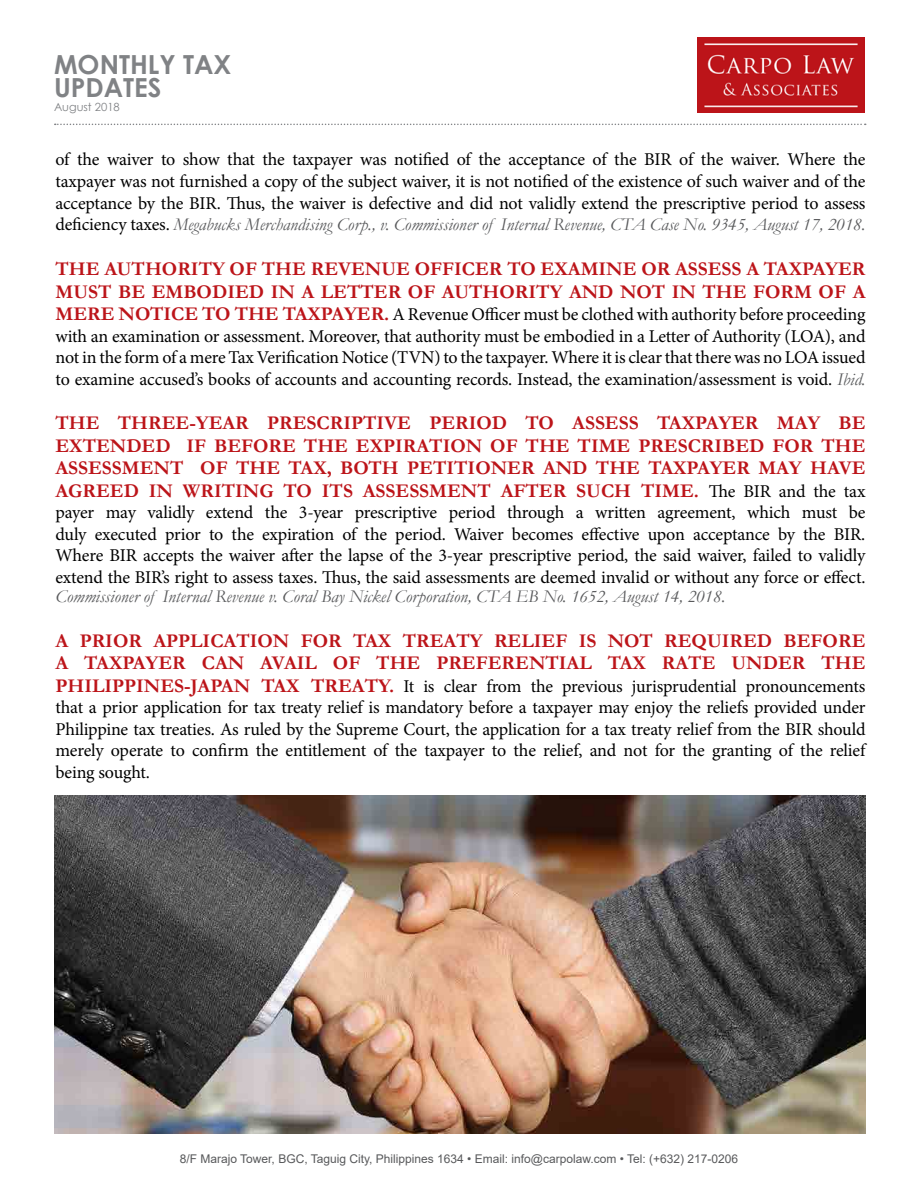
<style>
.page{position:relative;width:918px;height:1188px;background:#fff}
.page>*{position:absolute;margin:0;border:0;box-sizing:border-box;transform-origin:0 0}
.t1{font:700 26.25px/23.2px "Century Gothic";color:#808285}
.t2{font:700 19.5px/22.5px "Garamond";color:#bc1419}
.t3{font:18px/21.6px "Minion Pro";letter-spacing:-.01em;color:#000;text-align:justify}
.t4{font:italic 18px "Garamond";color:#58595b}
.t5{font:12px "Arial";color:#58595b}
.t6{font:11.25px "Century Gothic";color:#808285}
.s1{font-family:"Minion Pro";font-style:normal;color:#000}
.s2{font-family:"Garamond";font-weight:700;font-size:19.5px;color:#bc1419}
.s3{font-family:"Garamond";font-style:italic;color:#58595b}
.s4{font-family:"Minion Pro";font-weight:400;font-size:18px;color:#000}
</style>
<div class="page">
<img style="left:54px;top:796px;width:812px;height:338px">
<svg style="left:55px;top:124px;width:811px;height:1px"></svg>
<img style="left:697px;top:37px;width:168px;height:76px">
<h1 class="t1" style="left:54px;top:52px;width:179px">MONTHLY TAX<br>UPDATES</h1>
<p class="t6" style="left:54px;top:100px;width:67px">August 2018</p>
<p class="t3" style="left:56px;top:149px;width:812px">of the waiver to show that the taxpayer was notified of the acceptance of the BIR of the waiver. Where the taxpayer was not furnished a copy of the subject waiver, it is not notified of the existence of such waiver and of the acceptance by the BIR. Thus, the waiver is defective and did not validly extend the prescriptive period to assess</p>
<p class="t4" style="left:56px;top:212px;width:812px"><span class="s1">deficiency taxes.</span> Megabucks Merchandising Corp., v. Commissioner of Internal Revenue, CTA Case No. 9345, August 17, 2018.</p>
<p class="t2" style="left:56px;top:258px;width:811px">THE AUTHORITY OF THE REVENUE OFFICER TO EXAMINE OR ASSESS A TAXPAYER<br>MUST BE EMBODIED IN A LETTER OF AUTHORITY AND NOT IN THE FORM OF A</p>
<p class="t3" style="left:56px;top:304px;width:812px"><span class="s2">MERE NOTICE TO THE TAXPAYER.</span> A Revenue Officer must be clothed with authority before proceeding with an examination or assessment. Moreover, that authority must be embodied in a Letter of Authority (LOA), and not in the form of a mere Tax Verification Notice (TVN) to the taxpayer. Where it is clear that there was no LOA issued to examine accused’s books of accounts and accounting records. Instead, the examination/assessment is void. <span class="s3">Ibid.</span></p>
<p class="t2" style="left:56px;top:412px;width:812px;text-align:justify">THE THREE-YEAR PRESCRIPTIVE PERIOD TO ASSESS TAXPAYER MAY BE EXTENDED IF BEFORE THE EXPIRATION OF THE TIME PRESCRIBED FOR THE ASSESSMENT OF THE TAX, BOTH PETITIONER AND THE TAXPAYER MAY HAVE AGREED IN WRITING TO ITS ASSESSMENT AFTER SUCH TIME. <span class="s4">The BIR and the tax</span></p>
<p class="t3" style="left:55px;top:502px;width:812px">payer may validly extend the 3-year prescriptive period through a written agreement, which must be duly executed prior to the expiration of the period. Waiver becomes effective upon acceptance by the BIR.<br>Where BIR accepts the waiver after the lapse of the 3-year prescriptive period, the said waiver, failed to validly extend the BIR’s right to assess taxes. Thus, the said assessments are deemed invalid or without any force or effect.</p>
<p class="t4" style="left:55px;top:585px;width:671px">Commissioner of Internal Revenue v. Coral Bay Nickel Corporation, CTA EB No. 1652, August 14, 2018.</p>
<p class="t2" style="left:56px;top:629px;width:811px">A PRIOR APPLICATION FOR TAX TREATY RELIEF IS NOT REQUIRED BEFORE<br>A TAXPAYER CAN AVAIL OF THE PREFERENTIAL TAX RATE UNDER THE</p>
<p class="t3" style="left:55px;top:675px;width:812px"><span class="s2">PHILIPPINES-JAPAN TAX TREATY.</span> It is clear from the previous jurisprudential pronouncements that a prior application for tax treaty relief is mandatory before a taxpayer may enjoy the reliefs provided under Philippine tax treaties. As ruled by the Supreme Court, the application for a tax treaty relief from the BIR should merely operate to confirm the entitlement of the taxpayer to the relief, and not for the granting of the relief being sought.</p>
<p class="t5" style="left:180px;top:1151px;width:560px">8/F Marajo Tower, BGC, Taguig City, Philippines 1634 • Email: info@carpolaw.com • Tel: (+632) 217-0206</p>
</div>
